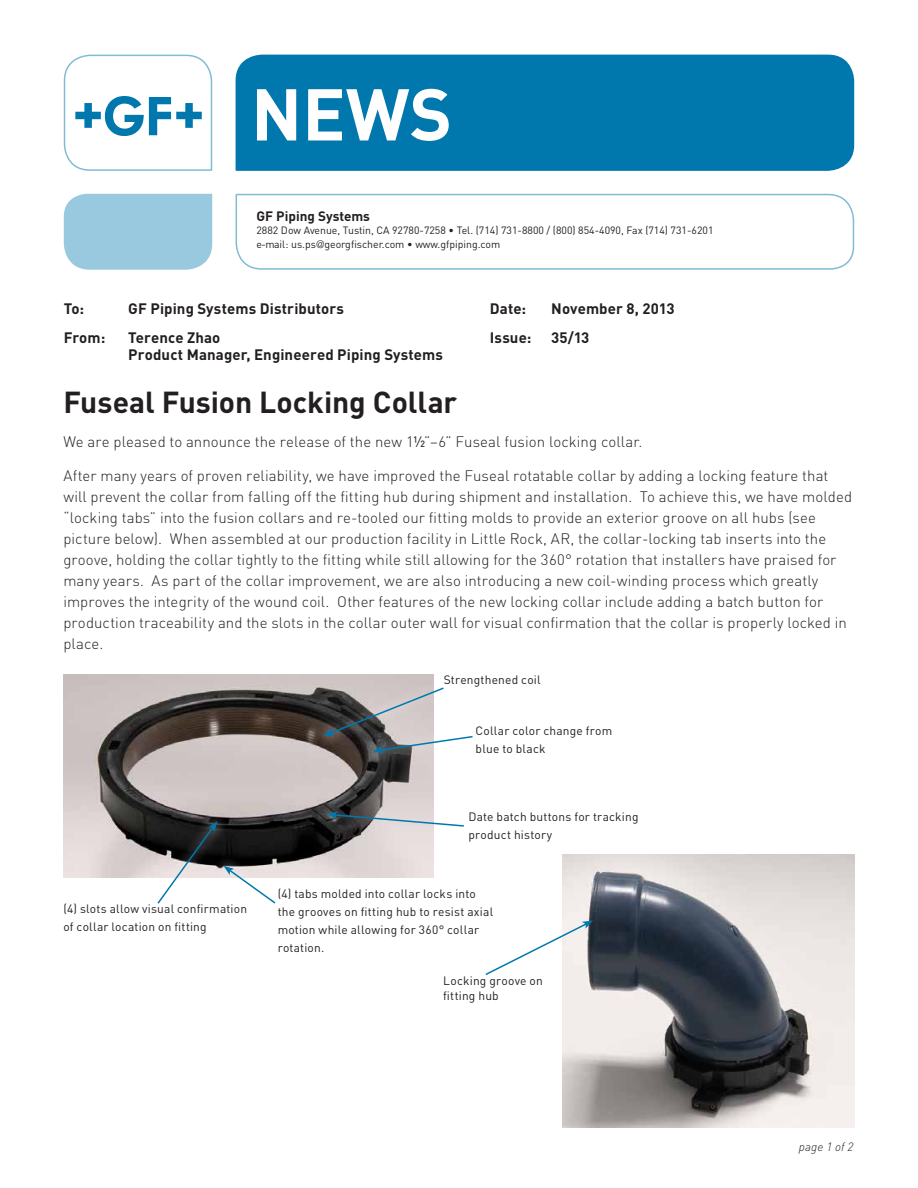
<style>
.page{position:relative;width:918px;height:1188px;background:#fff}
.page>*{position:absolute;margin:0;border:0;box-sizing:border-box;transform-origin:0 0}
.t1{font:700 72px "DIN";color:#fff}
.t2{font:700 30px "DIN";color:#231f20}
.t3{font:300 15px/21px "DIN";letter-spacing:.005em;color:#231f20}
.t4{font:700 15px "DIN";letter-spacing:.01em;color:#231f20}
.t5{font:700 13.5px "DIN";color:#231f20}
.t6{font:12px/18px "DIN";letter-spacing:.015em;color:#231f20}
.t7{font:italic 300 12px "DIN";letter-spacing:.015em;color:#231f20}
.t8{font:10.5px/13.5px "DIN";color:#231f20}
.s1{font-family:"Helvetica Neue";font-weight:300}
.s2{font-weight:400}
</style>
<div class="page">
<div style="left:235px;top:54px;width:620px;height:117px;background:#0078ae"></div>
<svg style="left:63px;top:54px;width:150px;height:117px"></svg>
<svg style="left:63px;top:193px;width:150px;height:77px;background:#9ecce0"></svg>
<svg style="left:235px;top:193px;width:620px;height:77px"></svg>
<img style="left:64px;top:674px;width:370px;height:203px">
<img style="left:562px;top:854px;width:293px;height:274px">
<div style="left:147px;top:811px;width:81px;height:103px;background:#fff;opacity:.94"></div>
<svg style="left:156px;top:821px;width:133px;height:93px"></svg>
<svg style="left:327px;top:811px;width:137px;height:17px"></svg>
<div style="left:363px;top:725px;width:120px;height:39px;background:#fff;opacity:.94"></div>
<div style="left:314px;top:677px;width:140px;height:70px;background:#fff;opacity:.94"></div>
<svg style="left:323px;top:686px;width:151px;height:68px"></svg>
<svg style="left:485px;top:921px;width:108px;height:55px"></svg>
<h1 class="t1" style="left:251px;top:67px;width:203px">NEWS</h1>
<p class="t5" style="left:256px;top:207px;width:115px">GF Piping Systems</p>
<p class="t8" style="left:256px;top:224px;width:459px">2882 Dow Avenue, Tustin, CA 92780-7258 • Tel. (714) 731-8800 / (800) 854-4090, Fax (714) 731-6201 e-mail: us.ps<span class="s1">@</span>georgfischer.com • www.gfpiping.com</p>
<p class="t4" style="left:64px;top:298px;width:22px">To:</p>
<p class="t4" style="left:128px;top:298px;width:217px">GF Piping Systems Distributors</p>
<p class="t4" style="left:490px;top:298px;width:38px">Date:</p>
<p class="t4" style="left:551px;top:298px;width:125px">November 8, 2013</p>
<p class="t4" style="left:64px;top:328px;width:43px">From:</p>
<p class="t4" style="left:128px;top:328px;width:94px">Terence Zhao</p>
<p class="t4" style="left:490px;top:328px;width:43px">Issue:</p>
<p class="t4" style="left:551px;top:328px;width:40px">35/13</p>
<p class="t4" style="left:128px;top:344px;width:316px">Product Manager, Engineered Piping Systems</p>
<h2 class="t2" style="left:63px;top:383px;width:395px">Fuseal Fusion Locking Collar</h2>
<p class="t3" style="left:63px;top:431px;width:581px">We are pleased to announce the release of the new 1<span class="s2">½</span>”–6” Fuseal fusion locking collar.</p>
<p class="t3" style="left:63px;top:465px;width:790px">After many years of proven reliability, we have improved the Fuseal rotatable collar by adding a locking feature that will prevent the collar from falling off the fitting hub during shipment and installation. To achieve this, we have molded “locking tabs” into the fusion collars and re-tooled our fitting molds to provide an exterior groove on all hubs (see picture below). When assembled at our production facility in Little Rock, AR, the collar-locking tab inserts into the groove, holding the collar tightly to the fitting while still allowing for the 360° rotation that installers have praised for many years. As part of the collar improvement, we are also introducing a new coil-winding process which greatly improves the integrity of the wound coil. Other features of the new locking collar include adding a batch button for production traceability and the slots in the collar outer wall for visual confirmation that the collar is properly locked in place.</p>
<p class="t6" style="left:444px;top:670px;width:98px">Strengthened coil</p>
<p class="t6" style="left:476px;top:721px;width:138px">Collar color change from blue to black</p>
<p class="t6" style="left:63px;top:900px;width:185px">(4) slots allow visual confirmation of collar location on fitting</p>
<p class="t6" style="left:468px;top:808px;width:172px">Date batch buttons for tracking product history</p>
<p class="t6" style="left:278px;top:885px;width:217px">(4) tabs molded into collar locks into the grooves on fitting hub to resist axial motion while allowing for 360° collar rotation.</p>
<p class="t6" style="left:443px;top:973px;width:101px;line-height:15px">Locking groove on fitting hub</p>
<p class="t7" style="left:799px;top:1139px;width:56px">page 1 of 2</p>
</div>
